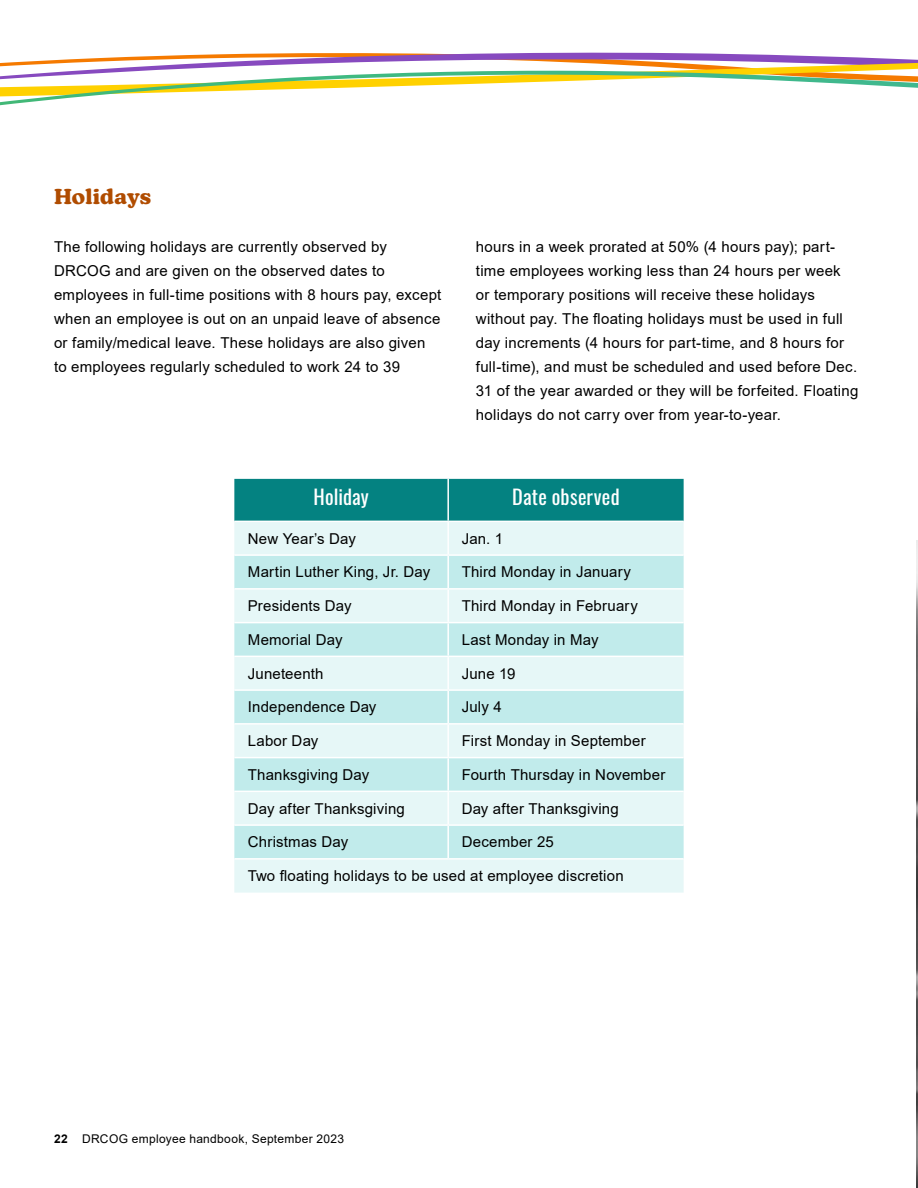
<style>
.page{position:relative;width:918px;height:1188px;background:#fff}
.page>*{position:absolute;margin:0;border:0;box-sizing:border-box;transform-origin:0 0}
.Heading_2{font:700 21px "New Kansas";letter-spacing:.01em;color:#b04c00}
.Table_header{font:20.25px "Oswald";letter-spacing:.01em;color:#fff}
.Body_Text{font:15px/24px "Arial";letter-spacing:.02em;color:#000}
.Table_body{font:15px "Arial";letter-spacing:.015em;color:#000}
.t1{font:12px "Arial";letter-spacing:.025em;color:#000101}
.s1{font-weight:700}
</style>
<div class="page">
<img style="left:916px;top:540px;width:2px;height:648px">
<div style="left:234px;top:479px;width:450px;height:42px;background:#048281"></div>
<div style="left:234px;top:522px;width:450px;height:371px;background:#e6f7f7"></div>
<svg style="left:234px;top:556px;width:450px;height:302px;background:#d2f0f0"></svg>
<hr style="left:447px;top:479px;width:2px;height:42px;background:#fff">
<hr style="left:447px;top:522px;width:2px;height:32px;background:#fff">
<hr style="left:234px;top:554px;width:214px;height:2px;background:#fff">
<hr style="left:448px;top:554px;width:236px;height:2px;background:#fff">
<hr style="left:447px;top:556px;width:2px;height:32px;background:#fff">
<hr style="left:234px;top:588px;width:214px;height:2px;background:#fff">
<hr style="left:448px;top:588px;width:236px;height:2px;background:#fff">
<hr style="left:447px;top:590px;width:2px;height:32px;background:#fff">
<hr style="left:234px;top:622px;width:214px;height:1px;background:#fff">
<hr style="left:448px;top:622px;width:236px;height:1px;background:#fff">
<hr style="left:447px;top:623px;width:2px;height:33px;background:#fff">
<hr style="left:234px;top:656px;width:214px;height:1px;background:#fff">
<hr style="left:448px;top:656px;width:236px;height:1px;background:#fff">
<hr style="left:447px;top:657px;width:2px;height:32px;background:#fff">
<hr style="left:234px;top:689px;width:214px;height:2px;background:#fff">
<hr style="left:448px;top:689px;width:236px;height:2px;background:#fff">
<hr style="left:447px;top:691px;width:2px;height:32px;background:#fff">
<hr style="left:234px;top:723px;width:214px;height:2px;background:#fff">
<hr style="left:448px;top:723px;width:236px;height:2px;background:#fff">
<hr style="left:447px;top:725px;width:2px;height:32px;background:#fff">
<hr style="left:234px;top:757px;width:214px;height:1px;background:#fff">
<hr style="left:448px;top:757px;width:236px;height:1px;background:#fff">
<hr style="left:447px;top:758px;width:2px;height:33px;background:#fff">
<hr style="left:234px;top:791px;width:214px;height:1px;background:#fff">
<hr style="left:448px;top:791px;width:236px;height:1px;background:#fff">
<hr style="left:447px;top:792px;width:2px;height:32px;background:#fff">
<hr style="left:234px;top:824px;width:214px;height:2px;background:#fff">
<hr style="left:448px;top:824px;width:236px;height:2px;background:#fff">
<hr style="left:447px;top:826px;width:2px;height:32px;background:#fff">
<hr style="left:234px;top:858px;width:214px;height:2px;background:#fff">
<hr style="left:448px;top:858px;width:236px;height:2px;background:#fff">
<svg style="left:0;top:52px;width:918px;height:54px"></svg>
<h2 class="Heading_2" style="left:54px;top:184px;width:99px">Holidays</h2>
<p class="Body_Text" style="left:54px;top:235px;width:389px">The following holidays are currently observed by DRCOG and are given on the observed dates to employees in full-time positions with 8 hours pay, except when an employee is out on an unpaid leave of absence or family/medical leave. These holidays are also given to employees regularly scheduled to work 24 to 39</p>
<p class="Body_Text" style="left:476px;top:235px;width:384px">hours in a week prorated at 50% (4 hours pay); part&shy;time employees working less than 24 hours per week<br>or temporary positions will receive these holidays without pay. The floating holidays must be used in full day increments (4 hours for part-time, and 8 hours for full-time), and must be scheduled and used before Dec.<br>31 of the year awarded or they will be forfeited. Floating holidays do not carry over from year-to-year.</p>
<p class="Table_header" style="left:314px;top:479px;width:57px">Holiday</p>
<p class="Table_header" style="left:512px;top:479px;width:109px">Date observed</p>
<p class="Table_body" style="left:248px;top:528px;width:110px">New Year’s Day</p>
<p class="Table_body" style="left:462px;top:528px;width:43px">Jan. 1</p>
<p class="Table_body" style="left:248px;top:562px;width:184px">Martin Luther King, Jr. Day</p>
<p class="Table_body" style="left:462px;top:562px;width:171px">Third Monday in January</p>
<p class="Table_body" style="left:248px;top:596px;width:105px">Presidents Day</p>
<p class="Table_body" style="left:462px;top:596px;width:178px">Third Monday in February</p>
<p class="Table_body" style="left:248px;top:629px;width:96px">Memorial Day</p>
<p class="Table_body" style="left:462px;top:629px;width:138px">Last Monday in May</p>
<p class="Table_body" style="left:248px;top:663px;width:77px">Juneteenth</p>
<p class="Table_body" style="left:462px;top:663px;width:55px">June 19</p>
<p class="Table_body" style="left:248px;top:697px;width:130px">Independence Day</p>
<p class="Table_body" style="left:462px;top:697px;width:42px">July 4</p>
<p class="Table_body" style="left:248px;top:731px;width:72px">Labor Day</p>
<p class="Table_body" style="left:462px;top:731px;width:186px">First Monday in September</p>
<p class="Table_body" style="left:248px;top:764px;width:123px">Thanksgiving Day</p>
<p class="Table_body" style="left:462px;top:764px;width:205px">Fourth Thursday in November</p>
<p class="Table_body" style="left:248px;top:798px;width:159px">Day after Thanksgiving</p>
<p class="Table_body" style="left:462px;top:798px;width:159px">Day after Thanksgiving</p>
<p class="Table_body" style="left:248px;top:832px;width:102px">Christmas Day</p>
<p class="Table_body" style="left:462px;top:832px;width:94px">December 25</p>
<p class="Table_body" style="left:248px;top:866px;width:377px">Two floating holidays to be used at employee discretion</p>
<p class="t1" style="left:54px;top:1130px;width:292px"><span class="s1">22</span> DRCOG employee handbook, September 2023</p>
</div>
